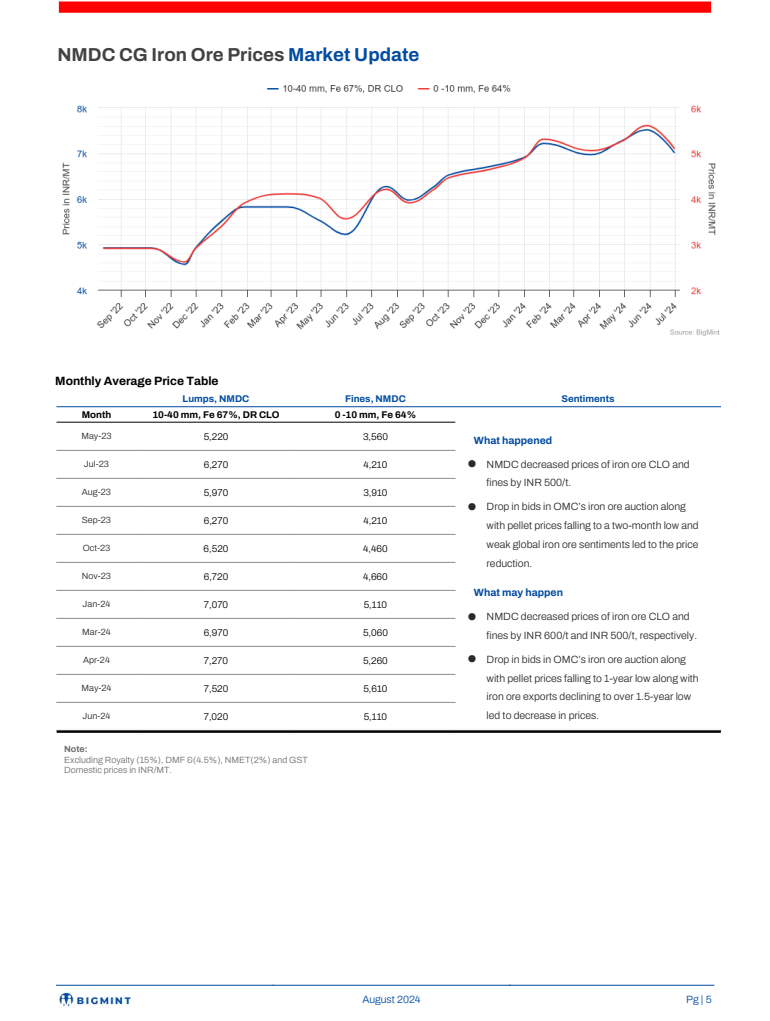
<style>
.page{position:relative;width:770px;height:1021px;background:#fff}
.page>*{position:absolute;margin:0;border:0;box-sizing:border-box;transform-origin:0 0}
.t1{font:700 18.8px "Archivo";color:#434242}
.t2{font:700 12px "Archivo";color:#000}
.t3{font:300 10.5px/18.8px "Archivo";color:#2b2a29}
.t4{font:700 10.5px "Archivo";color:#024ca1}
.t5{font:300 10.5px "Archivo";color:#024ca1}
.t6{font:300 9.8px "Archivo";color:#000}
.t7{font:700 9.8px "Archivo";color:#000}
.t8{font:700 9.8px "Archivo";color:#024ca1}
.t9{font:300 9px/10.8px "Archivo";color:#6e6e6e}
.t10{font:300 9px "Archivo";color:#282829}
.t11{font:700 9px "Archivo";color:#6e6e6e}
.s1{color:#024ca1}
.s2{font-size:30px}
</style>
<div class="page">
<img style="left:59px;top:992px;width:72px;height:15px">
<hr style="left:56px;top:984px;width:218px;height:1px;background:#024ca1">
<hr style="left:273px;top:984px;width:237px;height:1px;background:#024ca1">
<hr style="left:509px;top:984px;width:205px;height:1px;background:#024ca1">
<div style="left:64px;top:2px;width:641px;height:11px;background:#f00"></div>
<img style="left:62px;top:85px;width:658px;height:251px">
<hr style="left:57px;top:406px;width:79px;height:1px;background:#024ca1">
<hr style="left:137px;top:406px;width:158px;height:1px;background:#024ca1">
<hr style="left:296px;top:406px;width:159px;height:1px;background:#024ca1">
<hr style="left:455px;top:406px;width:265px;height:1px;background:#024ca1">
<hr style="left:57px;top:422px;width:79px;height:1px;background:#000">
<hr style="left:137px;top:422px;width:158px;height:1px;background:#000">
<hr style="left:296px;top:422px;width:159px;height:1px;background:#000">
<hr style="left:57px;top:450px;width:79px;height:1px;background:#8c8c8c">
<hr style="left:136px;top:450px;width:159px;height:1px;background:#8c8c8c">
<hr style="left:296px;top:450px;width:159px;height:1px;background:#8c8c8c">
<hr style="left:455px;top:730px;width:265px;height:1px;background:#8c8c8c">
<hr style="left:57px;top:478px;width:79px;height:1px;background:#8c8c8c">
<hr style="left:136px;top:478px;width:159px;height:1px;background:#8c8c8c">
<hr style="left:296px;top:478px;width:159px;height:1px;background:#8c8c8c">
<hr style="left:57px;top:506px;width:79px;height:1px;background:#8c8c8c">
<hr style="left:136px;top:506px;width:159px;height:1px;background:#8c8c8c">
<hr style="left:296px;top:506px;width:159px;height:1px;background:#8c8c8c">
<hr style="left:57px;top:534px;width:79px;height:1px;background:#8c8c8c">
<hr style="left:136px;top:534px;width:159px;height:1px;background:#8c8c8c">
<hr style="left:296px;top:534px;width:159px;height:1px;background:#8c8c8c">
<hr style="left:57px;top:562px;width:79px;height:1px;background:#8c8c8c">
<hr style="left:136px;top:562px;width:159px;height:1px;background:#8c8c8c">
<hr style="left:296px;top:562px;width:159px;height:1px;background:#8c8c8c">
<hr style="left:57px;top:590px;width:79px;height:1px;background:#8c8c8c">
<hr style="left:136px;top:590px;width:159px;height:1px;background:#8c8c8c">
<hr style="left:296px;top:590px;width:159px;height:1px;background:#8c8c8c">
<hr style="left:57px;top:618px;width:79px;height:1px;background:#8c8c8c">
<hr style="left:136px;top:618px;width:159px;height:1px;background:#8c8c8c">
<hr style="left:296px;top:618px;width:159px;height:1px;background:#8c8c8c">
<hr style="left:57px;top:646px;width:79px;height:1px;background:#8c8c8c">
<hr style="left:136px;top:646px;width:159px;height:1px;background:#8c8c8c">
<hr style="left:296px;top:646px;width:159px;height:1px;background:#8c8c8c">
<hr style="left:57px;top:674px;width:79px;height:1px;background:#8c8c8c">
<hr style="left:136px;top:674px;width:159px;height:1px;background:#8c8c8c">
<hr style="left:296px;top:674px;width:159px;height:1px;background:#8c8c8c">
<hr style="left:57px;top:702px;width:79px;height:1px;background:#8c8c8c">
<hr style="left:136px;top:702px;width:159px;height:1px;background:#8c8c8c">
<hr style="left:296px;top:702px;width:159px;height:1px;background:#8c8c8c">
<hr style="left:57px;top:730px;width:79px;height:1px;background:#8c8c8c">
<hr style="left:58px;top:730px;width:661px;height:3px;background:#000">
<h1 class="t1" style="left:57px;top:41px;width:363px">NMDC CG Iron Ore Prices <span class="s1">Market Update</span></h1>
<p class="t2" style="left:55px;top:372px;width:165px">Monthly Average Price Table</p>
<p class="t8" style="left:183px;top:391px;width:68px">Lumps, NMDC</p>
<p class="t8" style="left:345px;top:391px;width:62px">Fines, NMDC</p>
<p class="t8" style="left:561px;top:391px;width:55px">Sentiments</p>
<p class="t7" style="left:82px;top:407px;width:31px">Month</p>
<p class="t7" style="left:152px;top:407px;width:129px">10-40 mm, Fe 67%, DR CLO</p>
<p class="t7" style="left:335px;top:407px;width:83px">0 -10 mm, Fe 64%</p>
<p class="t10" style="left:81px;top:429px;width:32px">May-23</p>
<p class="t6" style="left:204px;top:429px;width:26px">5,220</p>
<p class="t6" style="left:363px;top:429px;width:26px">3,560</p>
<p class="t4" style="left:474px;top:432px;width:80px">What happened</p>
<p class="t3" style="left:486px;top:454px;width:205px;text-indent:-20px"><span class="s2">•</span> NMDC decreased prices of iron ore CLO and fines by INR 500/t.</p>
<p class="t3" style="left:486px;top:497px;width:214px;text-indent:-20px"><span class="s2">•</span> Drop in bids in OMC’s iron ore auction along with pellet prices falling to a two-month low and weak global iron ore sentiments led to the price reduction.</p>
<p class="t4" style="left:474px;top:584px;width:91px">What may happen</p>
<p class="t3" style="left:486px;top:607px;width:212px;text-indent:-20px"><span class="s2">•</span> NMDC decreased prices of iron ore CLO and fines by INR 600/t and INR 500/t, respectively.</p>
<p class="t3" style="left:486px;top:649px;width:214px;text-indent:-20px"><span class="s2">•</span> Drop in bids in OMC’s iron ore auction along with pellet prices falling to 1-year low along with iron ore exports declining to over 1.5-year low led to decrease in prices.</p>
<p class="t10" style="left:84px;top:457px;width:27px">Jul-23</p>
<p class="t6" style="left:204px;top:457px;width:26px">6,270</p>
<p class="t6" style="left:363px;top:457px;width:25px">4,210</p>
<p class="t10" style="left:82px;top:485px;width:31px">Aug-23</p>
<p class="t6" style="left:204px;top:485px;width:26px">5,970</p>
<p class="t6" style="left:363px;top:485px;width:26px">3,910</p>
<p class="t10" style="left:82px;top:513px;width:31px">Sep-23</p>
<p class="t6" style="left:204px;top:513px;width:26px">6,270</p>
<p class="t6" style="left:363px;top:513px;width:25px">4,210</p>
<p class="t10" style="left:83px;top:541px;width:29px">Oct-23</p>
<p class="t6" style="left:204px;top:541px;width:26px">6,520</p>
<p class="t6" style="left:363px;top:541px;width:26px">4,460</p>
<p class="t10" style="left:82px;top:569px;width:31px">Nov-23</p>
<p class="t6" style="left:204px;top:569px;width:26px">6,720</p>
<p class="t6" style="left:363px;top:569px;width:26px">4,660</p>
<p class="t10" style="left:83px;top:597px;width:29px">Jan-24</p>
<p class="t6" style="left:204px;top:597px;width:26px">7,070</p>
<p class="t6" style="left:364px;top:597px;width:25px">5,110</p>
<p class="t10" style="left:82px;top:625px;width:30px">Mar-24</p>
<p class="t6" style="left:204px;top:625px;width:26px">6,970</p>
<p class="t6" style="left:363px;top:625px;width:26px">5,060</p>
<p class="t10" style="left:83px;top:653px;width:28px">Apr-24</p>
<p class="t6" style="left:204px;top:653px;width:26px">7,270</p>
<p class="t6" style="left:363px;top:653px;width:26px">5,260</p>
<p class="t10" style="left:81px;top:681px;width:31px">May-24</p>
<p class="t6" style="left:204px;top:681px;width:26px">7,520</p>
<p class="t6" style="left:363px;top:681px;width:26px">5,610</p>
<p class="t10" style="left:83px;top:709px;width:29px">Jun-24</p>
<p class="t6" style="left:204px;top:709px;width:26px">7,020</p>
<p class="t6" style="left:364px;top:709px;width:25px">5,110</p>
<p class="t11" style="left:64px;top:742px;width:25px">Note:</p>
<p class="t9" style="left:64px;top:754px;width:245px">Excluding Royalty (15%), DMF &amp;(4.5%), NMET(2%) and GST<br>Domestic prices in INR/MT.</p>
<p class="t5" style="left:362px;top:991px;width:60px">August 2024</p>
<p class="t5" style="left:686px;top:991px;width:27px">Pg | 5</p>
</div>
